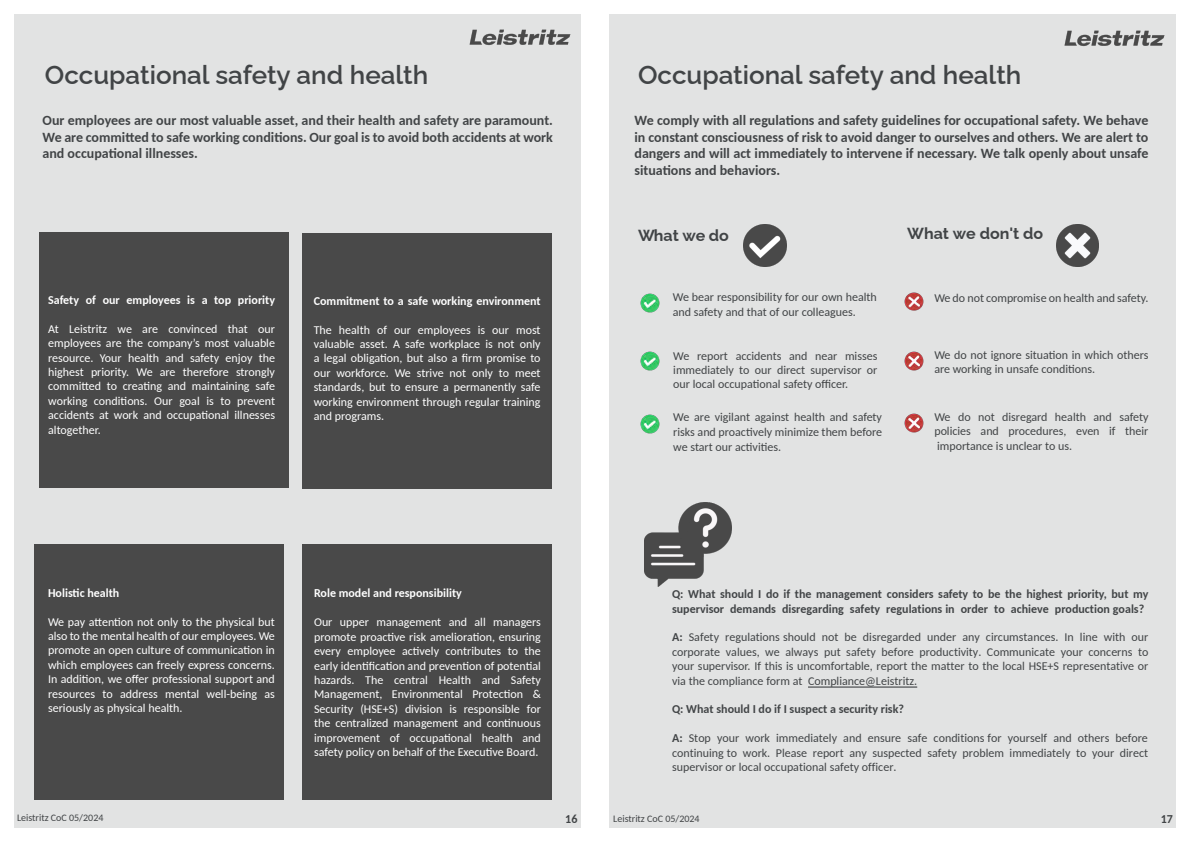
<style>
.page{position:relative;width:1191px;height:842px;background:#fff}
.page>*{position:absolute;margin:0;border:0;box-sizing:border-box;transform-origin:0 0}
.t1{font:600 26px "Raleway";color:#414446}
.t2{font:700 16px "Raleway";color:#414446}
.t3{font:700 14px/16.8px "Carlito";color:#414446;text-align:justify}
.t4{font:12px/14.4px "Carlito";color:#fff;text-align:justify}
.t5{font:12px/14.4px "Carlito";color:#414446}
.t6{font:700 12px/14.4px "Carlito";color:#414446}
.t7{font:700 12px "Carlito";color:#fff}
.t8{font:10px "Carlito";color:#414446}
.s1{font-weight:700}
</style>
<div class="page">
<div style="left:15px;top:14px;width:566px;height:814px;background:#e2e3e3"></div>
<img style="left:469px;top:29px;width:102px;height:16px">
<div style="left:39px;top:233px;width:250px;height:255px;background:#494949"></div>
<div style="left:35px;top:544px;width:249px;height:255px;background:#494949"></div>
<div style="left:303px;top:233px;width:249px;height:255px;background:#494949"></div>
<div style="left:302px;top:544px;width:249px;height:255px;background:#494949"></div>
<div style="left:610px;top:15px;width:565px;height:813px;background:#e2e3e3"></div>
<img style="left:743px;top:224px;width:43px;height:43px">
<img style="left:1056px;top:224px;width:42px;height:43px">
<img style="left:644px;top:502px;width:87px;height:84px">
<img style="left:1064px;top:15px;width:112px;height:45px">
<img style="left:904px;top:292px;width:20px;height:19px">
<img style="left:640px;top:293px;width:20px;height:20px">
<img style="left:640px;top:414px;width:20px;height:20px">
<img style="left:904px;top:351px;width:20px;height:20px">
<img style="left:640px;top:351px;width:20px;height:20px">
<img style="left:904px;top:413px;width:20px;height:20px">
<hr style="left:808px;top:686px;width:109px;height:2px;background:#414446">
<p class="t1" style="left:45px;top:54px;width:385px">Occupational safety and health</p>
<p class="t3" style="left:43px;top:111px;width:512px">Our employees are our most valuable asset, and their health and safety are paramount.<br>We are committed to safe working conditions. Our goal is to avoid both accidents at work and occupational illnesses.</p>
<p class="t7" style="left:48px;top:292px;width:228px">Safety of our employees is a top priority</p>
<p class="t4" style="left:48px;top:321px;width:228px">At Leistritz we are convinced that our</p>
<p class="t4" style="left:48px;top:335px;width:228px">employees are the company’s most valuable resource. Your health and safety enjoy the</p>
<p class="t4" style="left:48px;top:364px;width:228px">highest priority. We are therefore strongly committed to creating and maintaining safe working conditions. Our goal is to prevent</p>
<p class="t4" style="left:48px;top:407px;width:228px">accidents at work and occupational illnesses altogether.</p>
<p class="t7" style="left:314px;top:292px;width:228px">Commitment to a safe working environment</p>
<p class="t4" style="left:314px;top:322px;width:228px">The health of our employees is our most</p>
<p class="t4" style="left:314px;top:336px;width:228px">valuable asset. A safe workplace is not only a legal obligation, but also a firm promise to our workforce. We strive not only to meet</p>
<p class="t4" style="left:314px;top:379px;width:228px">standards, but to ensure a permanently safe working environment through regular training and programs.</p>
<p class="t7" style="left:48px;top:584px;width:73px">Holistic health</p>
<p class="t4" style="left:48px;top:614px;width:228px">We pay attention not only to the physical but also to the mental health of our employees. We promote an open culture of communication in which employees can freely express concerns.<br>In addition, we offer professional support and resources to address mental well-being as</p>
<p class="t4" style="left:48px;top:700px;width:136px">seriously as physical health.</p>
<p class="t7" style="left:314px;top:585px;width:149px">Role model and responsibility</p>
<p class="t4" style="left:314px;top:614px;width:228px">Our upper management and all managers promote proactive risk amelioration, ensuring every employee actively contributes to the</p>
<p class="t4" style="left:314px;top:658px;width:228px">early identification and prevention of potential</p>
<p class="t4" style="left:314px;top:672px;width:228px">hazards. The central Health and Safety</p>
<p class="t4" style="left:314px;top:686px;width:228px">Management, Environmental Protection &amp;</p>
<p class="t4" style="left:314px;top:701px;width:228px">Security (HSE+S) division is responsible for the centralized management and continuous</p>
<p class="t4" style="left:314px;top:730px;width:228px">improvement of occupational health and</p>
<p class="t4" style="left:314px;top:744px;width:226px">safety policy on behalf of the Executive Board.</p>
<p class="t1" style="left:638px;top:54px;width:385px">Occupational safety and health</p>
<p class="t3" style="left:634px;top:111px;width:515px">We comply with all regulations and safety guidelines for occupational safety. We behave in constant consciousness of risk to avoid danger to ourselves and others. We are alert to dangers and will act immediately to intervene if necessary. We talk openly about unsafe situations and behaviors.</p>
<p class="t2" style="left:638px;top:223px;width:92px">What we do</p>
<p class="t2" style="left:907px;top:221px;width:137px">What we don't do</p>
<p class="t5" style="left:673px;top:289px;width:206px">We bear responsibility for our own health and safety and that of our colleagues.</p>
<p class="t5" style="left:934px;top:290px;width:216px">We do not compromise on health and safety.</p>
<p class="t5" style="left:673px;top:348px;width:206px">We report accidents and near misses</p>
<p class="t5" style="left:673px;top:362px;width:206px">immediately to our direct supervisor or our local occupational safety officer.</p>
<p class="t5" style="left:673px;top:409px;width:210px;line-height:15px;text-align:justify">We are vigilant against health and safety risks and proactively minimize them before we start our activities.</p>
<p class="t5" style="left:934px;top:347px;width:216px">We do not ignore situation in which others are working in unsafe conditions.</p>
<p class="t5" style="left:934px;top:409px;width:216px">We do not disregard health and safety</p>
<p class="t5" style="left:934px;top:424px;width:216px">policies and procedures, even if their</p>
<p class="t5" style="left:937px;top:438px;width:137px">importance is unclear to us.</p>
<p class="t6" style="left:672px;top:586px;width:478px">Q: What should I do if the management considers safety to be the highest priority, but my supervisor demands disregarding safety regulations in order to achieve production goals?</p>
<p class="t5" style="left:672px;top:630px;width:478px;text-align:justify"><span class="s1">A:</span> Safety regulations should not be disregarded under any circumstances. In line with our corporate values, we always put safety before productivity. Communicate your concerns to your supervisor. If this is uncomfortable, report the matter to the local HSE+S representative or via the compliance form at Compliance@Leistritz.</p>
<p class="t6" style="left:672px;top:702px;width:233px">Q: What should I do if I suspect a security risk?</p>
<p class="t5" style="left:672px;top:730px;width:477px;text-align:justify"><span class="s1">A:</span> Stop your work immediately and ensure safe conditions for yourself and others before continuing to work. Please report any suspected safety problem immediately to your direct supervisor or local occupational safety officer.</p>
<p class="t8" style="left:17px;top:811px;width:88px">Leistritz CoC 05/2024</p>
<p class="t6" style="left:565px;top:811px;width:14px">16</p>
<p class="t8" style="left:613px;top:812px;width:88px">Leistritz CoC 05/2024</p>
<p class="t6" style="left:1160px;top:811px;width:14px">17</p>
</div>
